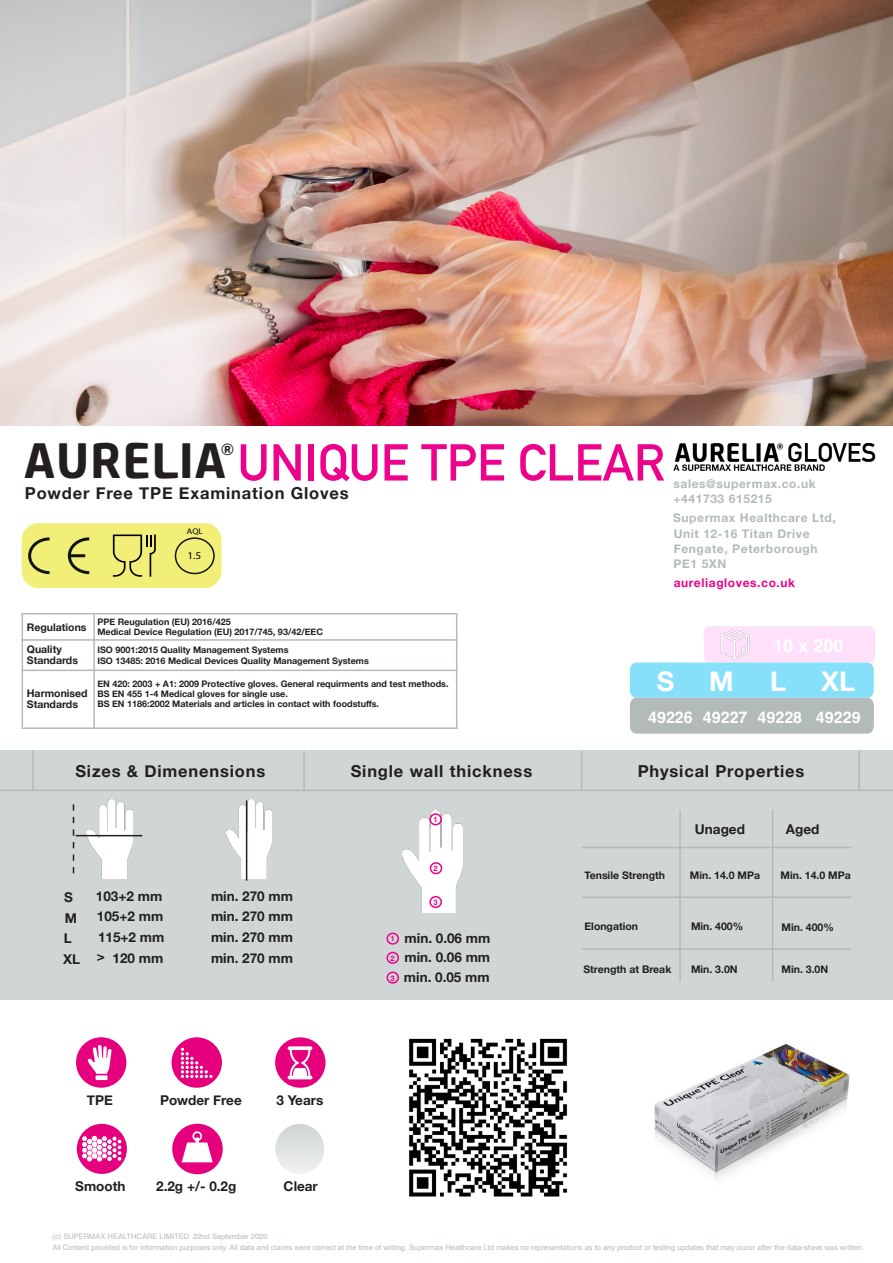
<style>
.page{position:relative;width:893px;height:1263px;background:#fff}
.page>*{position:absolute;margin:0;border:0;box-sizing:border-box;transform-origin:0 0}
.t1{font:51px "DIN Mittelschrift LT Pro";color:#ed028c}
.t2{font:700 27px "Helvetica Neue";color:#fff}
.t3{font:700 18px "Helvetica";color:#fff}
.t4{font:700 16.5px "Helvetica Neue";letter-spacing:.05em;color:#231f20}
.t5{font:700 16.35px "Helvetica Neue";color:#fff;scale:.74 1}
.t6{font:700 16.2px "Core Sans M65";color:#231f20}
.t7{font:700 16.05px "Helvetica";color:#fff}
.t8{font:700 13.5px/20.4px "Helvetica Neue";color:#231f20;text-align:justify}
.t9{font:700 12px/15.5px "Helvetica Neue";letter-spacing:.05em;color:#b3baba}
.t10{font:700 12px "Helvetica Neue";letter-spacing:.05em;color:#ed028c}
.t11{font:700 10.5px/10.6px "Helvetica Neue";color:#231f20}
.t12{font:10.35px "Myriad Pro";color:#000001;scale:1.08 1}
.t13{font:700 9px/11.2px "Helvetica Neue";color:#231f20}
.t14{font:8.25px "Myriad Pro";color:#000001;scale:1.08 1}
.t15{font:7.5px "Helvetica";color:#b3baba}
.t16{font:700 7.5px "Helvetica Neue";color:#ed028c}
.s1{font-family:"Core Sans M65";font-weight:700;font-size:49.65px;color:#231f20}
</style>
<div class="page">
<img style="left:0;top:0;width:893px;height:425px">
<img style="left:409px;top:1038px;width:159px;height:159px">
<div style="left:22px;top:523px;width:200px;height:65px;background:#f2ef78;border-radius:17px"></div>
<div style="left:275px;top:1124px;width:49px;height:50px;background:linear-gradient(to bottom,#cfd4d4,#f0f1f1);border-radius:50%"></div>
<div style="left:76px;top:1037px;width:50px;height:51px;background:#e6007e;border-radius:50%"></div>
<svg style="left:88px;top:1045px;width:24px;height:29px"></svg>
<div style="left:96px;top:1075px;width:12px;height:5px;background:#fff"></div>
<hr style="left:22px;top:639px;width:435px;height:2px;background:#b3baba">
<hr style="left:22px;top:613px;width:434px;height:1px;background:#b3baba">
<hr style="left:22px;top:670px;width:435px;height:1px;background:#b3baba">
<hr style="left:22px;top:727px;width:435px;height:2px;background:#b3baba">
<hr style="left:456px;top:613px;width:1px;height:116px;background:#b3baba">
<hr style="left:22px;top:613px;width:1px;height:114px;background:#b3baba">
<hr style="left:93px;top:614px;width:2px;height:115px;background:#b3baba">
<svg style="left:630px;top:626px;width:245px;height:108px;background:#bfd7e5"></svg>
<div style="left:0;top:750px;width:893px;height:250px;background:#d0d5d5"></div>
<svg style="left:73px;top:804px;width:1px;height:69px"></svg>
<img style="left:403px;top:811px;width:59px;height:102px">
<div style="left:429px;top:813px;width:13px;height:12px;border:2px solid #ed028c;border-radius:50%"></div>
<div style="left:430px;top:862px;width:12px;height:12px;border:2px solid #ed028c;border-radius:50%"></div>
<div style="left:429px;top:896px;width:13px;height:12px;border:2px solid #ed028c;border-radius:50%"></div>
<img style="left:226px;top:800px;width:46px;height:78px">
<div style="left:386px;top:932px;width:13px;height:13px;border:2px solid #ed028c;border-radius:50%"></div>
<div style="left:386px;top:952px;width:13px;height:12px;border:2px solid #ed028c;border-radius:50%"></div>
<div style="left:386px;top:971px;width:13px;height:13px;border:2px solid #ed028c;border-radius:50%"></div>
<hr style="left:246px;top:800px;width:1px;height:81px;background:#231f20">
<hr style="left:679px;top:810px;width:2px;height:172px;background:#b3baba">
<hr style="left:772px;top:810px;width:1px;height:171px;background:#b3baba">
<hr style="left:582px;top:847px;width:269px;height:1px;background:#b3baba">
<hr style="left:582px;top:896px;width:269px;height:2px;background:#b3baba">
<hr style="left:582px;top:948px;width:269px;height:2px;background:#b3baba">
<img style="left:87px;top:800px;width:45px;height:78px">
<hr style="left:581px;top:751px;width:1px;height:39px;background:#b3baba">
<hr style="left:303px;top:751px;width:2px;height:39px;background:#b3baba">
<hr style="left:32px;top:751px;width:2px;height:39px;background:#b3baba">
<hr style="left:858px;top:751px;width:2px;height:39px;background:#b3baba">
<hr style="left:76px;top:835px;width:66px;height:1px;background:#231f20">
<hr style="left:0;top:790px;width:893px;height:1px;background:#b3baba">
<img style="left:673px;top:442px;width:203px;height:29px">
<svg style="left:113px;top:534px;width:43px;height:43px"></svg>
<svg style="left:28px;top:537px;width:62px;height:38px"></svg>
<div style="left:172px;top:1037px;width:50px;height:51px;background:#e6007e;border-radius:50%"></div>
<svg style="left:181px;top:1048px;width:32px;height:30px"></svg>
<div style="left:275px;top:1037px;width:51px;height:51px;background:#e6007e;border-radius:50%"></div>
<svg style="left:288px;top:1046px;width:24px;height:33px"></svg>
<div style="left:77px;top:1124px;width:50px;height:50px;background:#e6007e;border-radius:50%"></div>
<svg style="left:82px;top:1136px;width:40px;height:25px"></svg>
<div style="left:172px;top:1124px;width:51px;height:50px;background:#e6007e;border-radius:50%"></div>
<svg style="left:182px;top:1131px;width:31px;height:31px"></svg>
<div style="left:175px;top:537px;width:40px;height:37px;border:2px solid #101414;border-radius:50%"></div>
<img style="left:654px;top:1044px;width:196px;height:135px">
<h1 class="t1" style="left:24px;top:433px;width:643px"><span class="s1">AURELIA</span> UNIQUE TPE CLEAR</h1>
<h3 class="t4" style="left:25px;top:481px;width:325px">Powder Free TPE Examination Gloves</h3>
<h3 class="t6" style="left:221px;top:439px;width:15px">®</h3>
<p class="t14" style="left:187px;top:526px;width:16px">AQL</p>
<p class="t12" style="left:187px;top:549px;width:14px">1.5</p>
<h3 class="t9" style="left:673px;top:476px;width:144px">sales@supermax.co.uk +441733 615215</h3>
<h3 class="t9" style="left:673px;top:510px;width:164px;line-height:16px">Supermax Healthcare Ltd,<br>Unit 12-16 Titan Drive</h3>
<h3 class="t9" style="left:673px;top:541px;width:146px">Fengate, Peterborough<br>PE1 5XN</h3>
<h3 class="t10" style="left:674px;top:573px;width:123px">aureliagloves.co.uk</h3>
<p class="t11" style="left:27px;top:622px;width:61px">Regulations</p>
<p class="t13" style="left:97px;top:616px;width:135px">PPE Reugulation (EU) 2016/425</p>
<p class="t13" style="left:97px;top:626px;width:227px">Medical Device Regulation (EU) 2017/745, 93/42/EEC</p>
<p class="t11" style="left:27px;top:644px;width:53px">Quality<br>Standards</p>
<p class="t13" style="left:97px;top:644px;width:273px">ISO 9001:2015 Quality Management Systems<br>ISO 13485: 2016 Medical Devices Quality Management Systems</p>
<p class="t11" style="left:27px;top:688px;width:62px;line-height:11.1px">Harmonised<br>Standards</p>
<p class="t13" style="left:97px;top:678px;width:353px">EN 420: 2003 + A1: 2009 Protective gloves. General requirments and test methods.</p>
<p class="t13" style="left:97px;top:698px;width:283px">BS EN 1186:2002 Materials and articles in contact with foodstuffs.</p>
<p class="t13" style="left:97px;top:688px;width:192px">BS EN 455 1-4 Medical gloves for single use.</p>
<h3 class="t4" style="left:75px;top:758px;width:191px">Sizes &amp; Dimenensions</h3>
<h3 class="t8" style="left:63px;top:888px;width:19px;text-align:left">S<br>M<br>L<br>XL</h3>
<h3 class="t8" style="left:96px;top:886px;width:70px;text-align:right">103+2 mm<br>105+2 mm<br>115+2 mm<br>120 mm</h3>
<h3 class="t8" style="left:97px;top:946px;width:10px">&gt;</h3>
<h3 class="t8" style="left:211px;top:886px;width:83px">min. 270 mm min. 270 mm min. 270 mm min. 270 mm</h3>
<h3 class="t4" style="left:351px;top:758px;width:183px">Single wall thickness</h3>
<p class="t16" style="left:433px;top:814px;width:6px">1</p>
<p class="t16" style="left:391px;top:932px;width:6px">1</p>
<p class="t16" style="left:391px;top:952px;width:6px">2</p>
<p class="t16" style="left:391px;top:972px;width:6px">3</p>
<p class="t16" style="left:433px;top:862px;width:6px">2</p>
<p class="t16" style="left:433px;top:896px;width:6px">3</p>
<h3 class="t8" style="left:404px;top:929px;width:88px;line-height:19.4px">min. 0.06 mm min. 0.06 mm min. 0.05 mm</h3>
<h3 class="t8" style="left:87px;top:1090px;width:28px">TPE</h3>
<h3 class="t8" style="left:160px;top:1090px;width:83px">Powder Free</h3>
<h3 class="t8" style="left:276px;top:1090px;width:48px">3 Years</h3>
<h3 class="t8" style="left:75px;top:1176px;width:52px">Smooth</h3>
<h3 class="t8" style="left:156px;top:1176px;width:82px">2.2g +/- 0.2g</h3>
<h3 class="t8" style="left:284px;top:1176px;width:36px">Clear</h3>
<p class="t15" style="left:53px;top:1231px;width:216px">(c) SUPERMAX HEALTHCARE LIMITED 22nd September 2020</p>
<h3 class="t3" style="left:774px;top:634px;width:72px">10 x 200</h3>
<h2 class="t2" style="left:657px;top:660px;width:19px">S</h2>
<h2 class="t2" style="left:709px;top:660px;width:26px">M</h2>
<h2 class="t2" style="left:770px;top:660px;width:18px">L</h2>
<h2 class="t2" style="left:821px;top:660px;width:36px">XL</h2>
<h3 class="t7" style="left:648px;top:707px;width:214px">49226 49227 49228 49229</h3>
<h3 class="t5" style="left:605px;top:707px;width:189px">92895 92896 92897</h3>
<h3 class="t5" style="left:768px;top:707px;width:47px">92898</h3>
<h3 class="t5" style="left:823px;top:707px;width:47px">92899</h3>
<h3 class="t4" style="left:638px;top:758px;width:168px">Physical Properties</h3>
<p class="t11" style="left:584px;top:870px;width:82px">Tensile Strength</p>
<p class="t11" style="left:584px;top:921px;width:55px">Elongation</p>
<p class="t11" style="left:583px;top:964px;width:89px">Strength at Break</p>
<h3 class="t8" style="left:695px;top:820px;width:52px">Unaged</h3>
<h3 class="t8" style="left:786px;top:820px;width:35px">Aged</h3>
<p class="t11" style="left:690px;top:870px;width:72px">Min. 14.0 MPa</p>
<p class="t11" style="left:691px;top:921px;width:54px">Min. 400%</p>
<p class="t11" style="left:691px;top:964px;width:48px">Min. 3.0N</p>
<p class="t11" style="left:781px;top:870px;width:72px">Min. 14.0 MPa</p>
<p class="t11" style="left:782px;top:922px;width:54px">Min. 400%</p>
<p class="t11" style="left:782px;top:964px;width:48px">Min. 3.0N</p>
<p class="t15" style="left:52px;top:1242px;width:813px">All Content provided is for information purposes only. All data and claims were correct at the time of writing. Supermax Healthcare Ltd makes no representations as to any product or testing updates that may occur after the data-sheet was written.</p>
</div>
